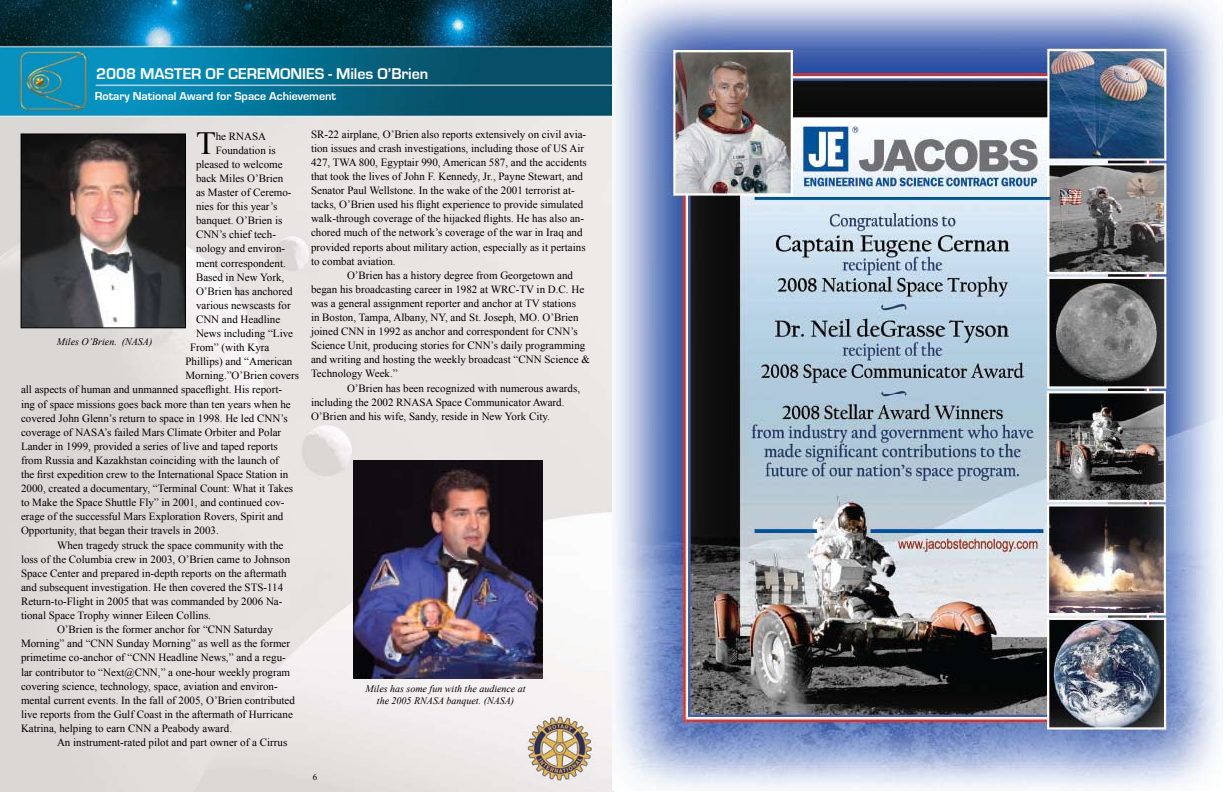
<style>
.page{position:relative;width:1224px;height:792px;background:#fff}
.page>*{position:absolute;margin:0;border:0;box-sizing:border-box;transform-origin:0 0}
.t1{font:32.3px "Times New Roman";color:#000}
.t2{font:700 16px "Eurostile";color:#fff}
.t3{font:700 12px "Eurostile";color:#fff}
.t4{font:11px/14.1px "Times New Roman";color:#000}
.t5{font:italic 10px/12px "Times New Roman";color:#000;text-align:center}
.t6{font:9px "Times New Roman";color:#000}
</style>
<div class="page">
<img style="left:0;top:0;width:614px;height:792px">
<img style="left:612px;top:0;width:611px;height:791px">
<img style="left:23px;top:136px;width:161px;height:190px">
<div style="left:21px;top:134px;width:165px;height:194px;border:1px solid #000"></div>
<img style="left:353px;top:460px;width:190px;height:219px">
<h2 class="t2" style="left:96px;top:65px;width:334px">2008 MASTER OF CEREMONIES - Miles O’Brien</h2>
<p class="t3" style="left:95px;top:89px;width:243px">Rotary National Award for Space Achievement</p>
<h1 class="t1" style="left:196px;top:121px;width:21px">T</h1>
<p class="t4" style="left:216px;top:129px;width:52px">he RNASA</p>
<p class="t4" style="left:311px;top:127px;width:277px">SR-22 airplane, O’Brien also reports extensively on civil avia&shy;tion issues and crash investigations, including those of US Air 427, TWA 800, Egyptair 990, American 587, and the accidents that took the lives of John F. Kennedy, Jr., Payne Stewart, and Senator Paul Wellstone. In the wake of the 2001 terrorist at&shy;tacks, O’Brien used his flight experience to provide simulated walk-through coverage of the hijacked flights. He has also an&shy;chored much of the network’s coverage of the war in Iraq and provided reports about military action, especially as it pertains to combat aviation.</p>
<p class="t4" style="left:311px;top:268px;width:280px;text-indent:36px">O’Brien has a history degree from Georgetown and began his broadcasting career in 1982 at WRC-TV in D.C. He was a general assignment reporter and anchor at TV stations<br>in Boston, Tampa, Albany, NY, and St. Joseph, MO. O’Brien joined CNN in 1992 as anchor and correspondent for CNN’s Science Unit, producing stories for CNN’s daily programming and writing and hosting the weekly broadcast “CNN Science &amp; Technology Week.”</p>
<p class="t4" style="left:311px;top:381px;width:271px;text-indent:36px">O’Brien has been recognized with numerous awards, including the 2002 RNASA Space Communicator Award.<br>O’Brien and his wife, Sandy, reside in New York City.</p>
<p class="t4" style="left:216px;top:143px;width:62px">Foundation is</p>
<p class="t4" style="left:196px;top:157px;width:88px">pleased to welcome</p>
<p class="t4" style="left:196px;top:171px;width:89px">back Miles O’Brien</p>
<p class="t4" style="left:196px;top:185px;width:97px">as Master of Ceremo-</p>
<p class="t4" style="left:196px;top:199px;width:83px">nies for this year’s</p>
<p class="t4" style="left:196px;top:213px;width:88px">banquet. O’Brien is</p>
<p class="t4" style="left:196px;top:227px;width:82px">CNN’s chief tech-</p>
<p class="t4" style="left:196px;top:242px;width:91px">nology and environ-</p>
<p class="t4" style="left:196px;top:256px;width:91px">ment correspondent.</p>
<p class="t4" style="left:196px;top:270px;width:90px">Based in New York,</p>
<p class="t4" style="left:196px;top:284px;width:98px">O’Brien has anchored</p>
<p class="t4" style="left:196px;top:298px;width:96px">various newscasts for</p>
<p class="t4" style="left:196px;top:312px;width:86px">CNN and Headline</p>
<p class="t4" style="left:196px;top:326px;width:99px">News including “Live</p>
<p class="t4" style="left:190px;top:340px;width:81px">From” (with Kyra</p>
<p class="t4" style="left:186px;top:354px;width:108px">Phillips) and “American</p>
<p class="t4" style="left:186px;top:368px;width:115px">Morning.”O’Brien covers</p>
<p class="t4" style="left:21px;top:383px;width:263px">all aspects of human and unmanned spaceflight. His report-</p>
<p class="t4" style="left:21px;top:397px;width:271px">ing of space missions goes back more than ten years when he</p>
<p class="t4" style="left:21px;top:411px;width:268px">covered John Glenn’s return to space in 1998. He led CNN’s</p>
<p class="t4" style="left:21px;top:425px;width:262px">coverage of NASA’s failed Mars Climate Orbiter and Polar</p>
<p class="t4" style="left:21px;top:439px;width:258px">Lander in 1999, provided a series of live and taped reports</p>
<p class="t4" style="left:21px;top:453px;width:259px">from Russia and Kazakhstan coinciding with the launch of</p>
<p class="t4" style="left:21px;top:467px;width:269px">the first expedition crew to the International Space Station in</p>
<p class="t4" style="left:21px;top:481px;width:274px">2000, created a documentary, “Terminal Count: What it Takes</p>
<p class="t4" style="left:21px;top:495px;width:265px">to Make the Space Shuttle Fly” in 2001, and continued cov-</p>
<p class="t4" style="left:21px;top:509px;width:264px">erage of the successful Mars Exploration Rovers, Spirit and</p>
<p class="t4" style="left:21px;top:524px;width:199px">Opportunity, that began their travels in 2003.</p>
<p class="t4" style="left:57px;top:538px;width:228px">When tragedy struck the space community with the</p>
<p class="t4" style="left:21px;top:552px;width:271px">loss of the Columbia crew in 2003, O’Brien came to Johnson</p>
<p class="t4" style="left:21px;top:566px;width:267px">Space Center and prepared in-depth reports on the aftermath</p>
<p class="t4" style="left:21px;top:580px;width:264px">and subsequent investigation. He then covered the STS-114</p>
<p class="t4" style="left:21px;top:594px;width:263px">Return-to-Flight in 2005 that was commanded by 2006 Na-</p>
<p class="t4" style="left:21px;top:608px;width:192px">tional Space Trophy winner Eileen Collins.</p>
<p class="t4" style="left:57px;top:622px;width:217px">O’Brien is the former anchor for “CNN Saturday</p>
<p class="t4" style="left:21px;top:636px;width:271px">Morning” and “CNN Sunday Morning” as well as the former</p>
<p class="t4" style="left:21px;top:651px;width:266px">primetime co-anchor of “CNN Headline News,” and a regu-</p>
<p class="t4" style="left:21px;top:665px;width:271px">lar contributor to “Next@CNN,” a one-hour weekly program</p>
<p class="t4" style="left:21px;top:679px;width:258px">covering science, technology, space, aviation and environ-</p>
<p class="t4" style="left:21px;top:693px;width:276px">mental current events. In the fall of 2005, O’Brien contributed</p>
<p class="t4" style="left:21px;top:707px;width:273px">live reports from the Gulf Coast in the aftermath of Hurricane</p>
<p class="t4" style="left:21px;top:721px;width:213px">Katrina, helping to earn CNN a Peabody award.</p>
<p class="t4" style="left:57px;top:735px;width:232px">An instrument-rated pilot and part owner of a Cirrus</p>
<p class="t5" style="left:57px;top:335px;width:97px">Miles O’Brien. (NASA)</p>
<p class="t5" style="left:365px;top:683px;width:162px">Miles has some fun with the audience at the 2005 RNASA banquet. (NASA)</p>
<p class="t6" style="left:313px;top:771px;width:6px">6</p>
</div>
